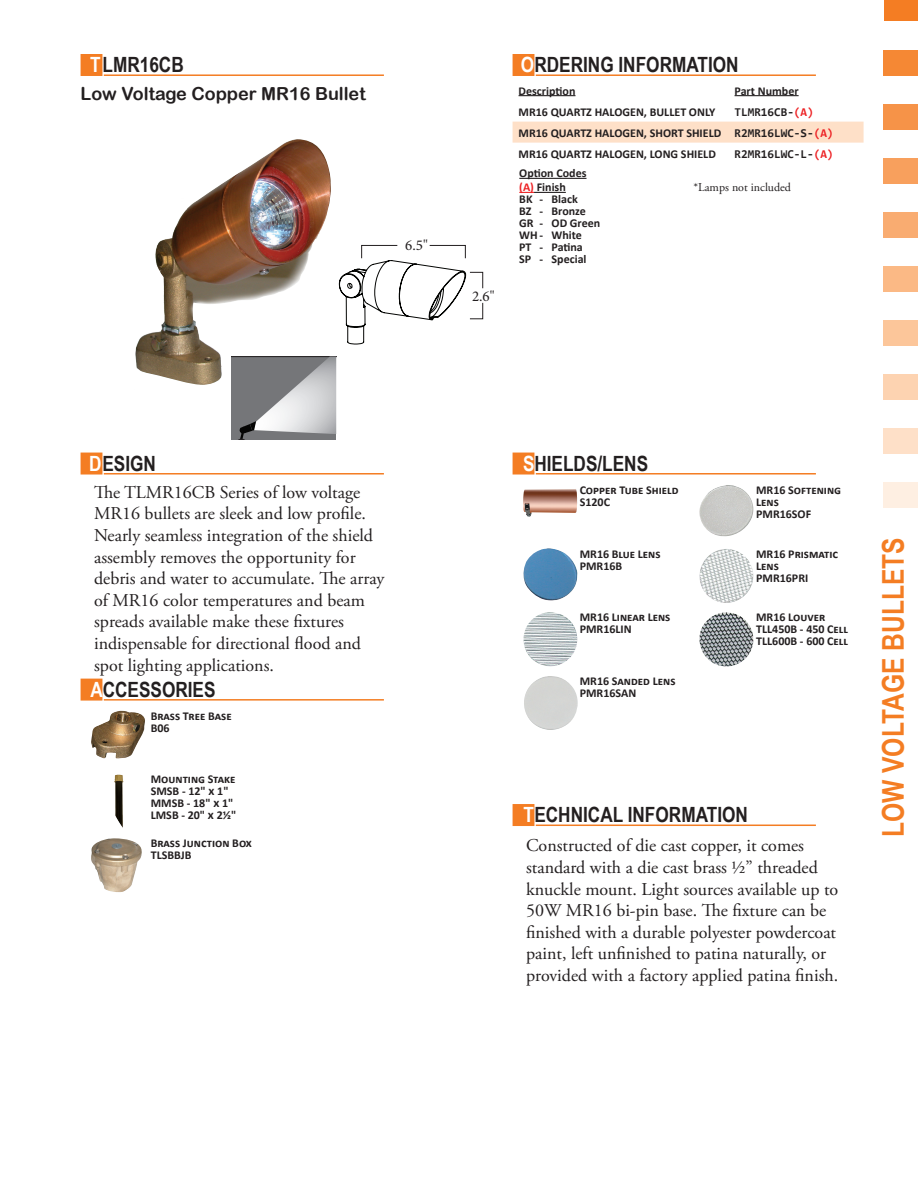
<style>
.page{position:relative;width:918px;height:1188px;background:#fff}
.page>*{position:absolute;margin:0;border:0;box-sizing:border-box;transform-origin:0 0}
.Page_Side_Header{font:700 30px "Arial Narrow";color:#f47d23}
.Series_Headers{font:700 21px "Arial Narrow";color:#231f20}
.Series_Headers-2{font:700 21px "Arial Narrow";color:#231f20}
.Technical_Header{font:18px/21.6px "Adobe Garamond Pro";color:#231f20}
.Technical_Header-2{font:18px "Arial Rounded MT Bold";color:#231f20}
.Technical_Header-3{font:15px "Minion Pro";color:#231f20}
.Shields{font:700 12px/12px "Calibri";color:#231f20}
.ID_Numbers{font:700 12px "Calibri";color:#231f20}
.ID_Numbers-2{font:700 12px "Consolas";color:#231f20}
.EPA_Paragraph{font:12px "Adobe Garamond Pro";color:#231f20}
.Technical_Header-4{font:700 12px "Calibri";color:#231f20}
.s1{color:#fff}
.s2{color:#ed2225}
</style>
<div class="page">
<hr style="left:104px;top:74px;width:280px;height:2px;background:#f47d23">
<div style="left:81px;top:54px;width:21px;height:22px;background:#f47d23"></div>
<hr style="left:104px;top:473px;width:280px;height:2px;background:#f47d23">
<div style="left:81px;top:453px;width:21px;height:22px;background:#f47d23"></div>
<hr style="left:536px;top:473px;width:280px;height:2px;background:#f47d23">
<div style="left:513px;top:453px;width:21px;height:22px;background:#f47d23"></div>
<hr style="left:104px;top:699px;width:280px;height:2px;background:#f47d23">
<div style="left:81px;top:679px;width:21px;height:22px;background:#f47d23"></div>
<hr style="left:536px;top:825px;width:280px;height:1px;background:#f47d23">
<div style="left:513px;top:804px;width:21px;height:22px;background:#f47d23"></div>
<hr style="left:536px;top:74px;width:280px;height:2px;background:#f47d23">
<div style="left:513px;top:54px;width:21px;height:22px;background:#f47d23"></div>
<img style="left:135px;top:139px;width:196px;height:250px">
<img style="left:91px;top:838px;width:51px;height:54px">
<img style="left:523px;top:489px;width:54px;height:28px">
<svg style="left:232px;top:356px;width:104px;height:84px;background:#9a9b9e"></svg>
<img style="left:91px;top:711px;width:54px;height:48px">
<svg style="left:339px;top:245px;width:144px;height:100px"></svg>
<img style="left:114px;top:774px;width:10px;height:54px">
<img style="left:699px;top:612px;width:54px;height:55px">
<img style="left:699px;top:485px;width:54px;height:52px">
<img style="left:699px;top:549px;width:54px;height:54px">
<img style="left:523px;top:548px;width:55px;height:53px">
<img style="left:524px;top:676px;width:54px;height:54px">
<img style="left:524px;top:612px;width:53px;height:54px">
<div style="left:884px;top:0;width:34px;height:20px;background:#f47d23"></div>
<div style="left:883px;top:50px;width:35px;height:26px;background:#f58834"></div>
<div style="left:883px;top:104px;width:35px;height:26px;background:#f69348"></div>
<div style="left:883px;top:158px;width:35px;height:26px;background:#f8a05d"></div>
<div style="left:883px;top:212px;width:35px;height:26px;background:#f9ac71"></div>
<div style="left:883px;top:266px;width:35px;height:26px;background:#fbb985"></div>
<div style="left:883px;top:482px;width:35px;height:26px;background:#feefe2"></div>
<div style="left:883px;top:428px;width:35px;height:26px;background:#fee0c8"></div>
<div style="left:883px;top:374px;width:35px;height:26px;background:#fdd3b1"></div>
<div style="left:883px;top:320px;width:35px;height:26px;background:#fcc69a"></div>
<svg style="left:519px;top:192px;width:15px;height:1px"></svg>
<hr style="left:534px;top:192px;width:32px;height:1px;background:#231f20">
<div style="left:513px;top:122px;width:351px;height:21px;background:#fee0c8"></div>
<hr style="left:519px;top:95px;width:56px;height:1px;background:#231f20">
<hr style="left:735px;top:95px;width:64px;height:1px;background:#231f20">
<hr style="left:519px;top:178px;width:68px;height:1px;background:#231f20">
<p class="Series_Headers-2" style="left:90px;top:49px;width:95px"><span class="s1">T</span>LMR16CB</p>
<p class="Technical_Header-2" style="left:81px;top:83px;width:287px">Low Voltage Copper MR16 Bullet</p>
<p class="Technical_Header-3" style="left:405px;top:235px;width:24px">6.5"</p>
<p class="Technical_Header-3" style="left:472px;top:286px;width:24px">2.6"</p>
<p class="Series_Headers" style="left:521px;top:49px;width:219px"><span class="s1">O</span>RDERING INFORMATION</p>
<p class="ID_Numbers" style="left:519px;top:83px;width:58px">Description</p>
<p class="ID_Numbers" style="left:735px;top:83px;width:66px">Part Number</p>
<p class="ID_Numbers" style="left:519px;top:104px;width:198px">MR16 QUARTZ HALOGEN, BULLET ONLY</p>
<p class="ID_Numbers-2" style="left:735px;top:104px;width:81px">TLMR16CB-<span class="s2">(A)</span></p>
<p class="ID_Numbers" style="left:519px;top:125px;width:204px">MR16 QUARTZ HALOGEN, SHORT SHIELD</p>
<p class="ID_Numbers-2" style="left:735px;top:125px;width:100px">R2MR16LWC-S-<span class="s2">(A)</span></p>
<p class="ID_Numbers" style="left:519px;top:146px;width:199px">MR16 QUARTZ HALOGEN, LONG SHIELD</p>
<p class="ID_Numbers-2" style="left:735px;top:146px;width:100px">R2MR16LWC-L-<span class="s2">(A)</span></p>
<p class="Technical_Header-4" style="left:519px;top:166px;width:69px">Option Codes</p>
<p class="ID_Numbers" style="left:519px;top:180px;width:48px"><span class="s2">(A)</span> Finish</p>
<p class="ID_Numbers" style="left:519px;top:192px;width:60px">BK - Black</p>
<p class="ID_Numbers" style="left:519px;top:204px;width:68px">BZ - Bronze</p>
<p class="ID_Numbers" style="left:519px;top:216px;width:82px">GR - OD Green</p>
<p class="ID_Numbers" style="left:519px;top:228px;width:64px">WH- White</p>
<p class="ID_Numbers" style="left:519px;top:240px;width:65px">PT - Patina</p>
<p class="ID_Numbers" style="left:519px;top:252px;width:69px">SP - Special</p>
<p class="EPA_Paragraph" style="left:693px;top:180px;width:99px">*Lamps not included</p>
<p class="Series_Headers" style="left:89px;top:447px;width:69px"><span class="s1">D</span>ESIGN</p>
<p class="Technical_Header" style="left:94px;top:482px;width:292px">The TLMR16CB Series of low voltage MR16 bullets are sleek and low profile.<br>Nearly seamless integration of the shield assembly removes the opportunity for debris and water to accumulate. The array of MR16 color temperatures and beam spreads available make these fixtures indispensable for directional flood and spot lighting applications.</p>
<p class="Series_Headers" style="left:91px;top:673px;width:127px"><span class="s1">A</span>CCESSORIES</p>
<p class="Shields" style="left:151px;top:709px;width:82px">Brass Tree Base<br>B06</p>
<p class="Shields" style="left:151px;top:773px;width:86px">Mounting Stake</p>
<p class="Shields" style="left:151px;top:785px;width:79px">SMSB - 12" x 1"</p>
<p class="Shields" style="left:151px;top:797px;width:84px">MMSB - 18" x 1"</p>
<p class="Shields" style="left:151px;top:809px;width:87px">LMSB - 20" x 2½"</p>
<p class="Shields" style="left:151px;top:837px;width:103px">Brass Junction Box<br>TLSBBJB</p>
<p class="Series_Headers" style="left:523px;top:447px;width:127px"><span class="s1">S</span>HIELDS/LENS</p>
<p class="Shields" style="left:580px;top:483px;width:100px">Copper Tube Shield</p>
<p class="Shields" style="left:580px;top:495px;width:32px">S120C</p>
<p class="Shields" style="left:580px;top:547px;width:82px">MR16 Blue Lens<br>PMR16B</p>
<p class="Shields" style="left:580px;top:611px;width:92px">MR16 Linear Lens<br>PMR16LIN</p>
<p class="Shields" style="left:580px;top:674px;width:97px">MR16 Sanded Lens<br>PMR16SAN</p>
<p class="Shields" style="left:756px;top:483px;width:86px">MR16 Softening<br>Lens<br>PMR16SOF</p>
<p class="Shields" style="left:756px;top:547px;width:84px">MR16 Prismatic<br>Lens</p>
<p class="Shields" style="left:756px;top:571px;width:54px">PMR16PRI</p>
<p class="Shields" style="left:756px;top:611px;width:71px">MR16 Louver</p>
<p class="Shields" style="left:756px;top:623px;width:93px">TLL450B - 450 Cell</p>
<p class="Shields" style="left:756px;top:635px;width:93px">TLL600B - 600 Cell</p>
<p class="Series_Headers" style="left:523px;top:799px;width:226px"><span class="s1">T</span>ECHNICAL INFORMATION</p>
<p class="Technical_Header" style="left:526px;top:836px;width:314px">Constructed of die cast copper, it comes standard with a die cast brass ½” threaded knuckle mount. Light sources available up to 50W MR16 bi-pin base. The fixture can be finished with a durable polyester powdercoat paint, left unfinished to patina naturally, or provided with a factory applied patina finish.</p>
<p class="Page_Side_Header" style="left:870px;top:837px;width:301px;rotate:-90deg">LOW VOLTAGE BULLETS</p>
</div>
